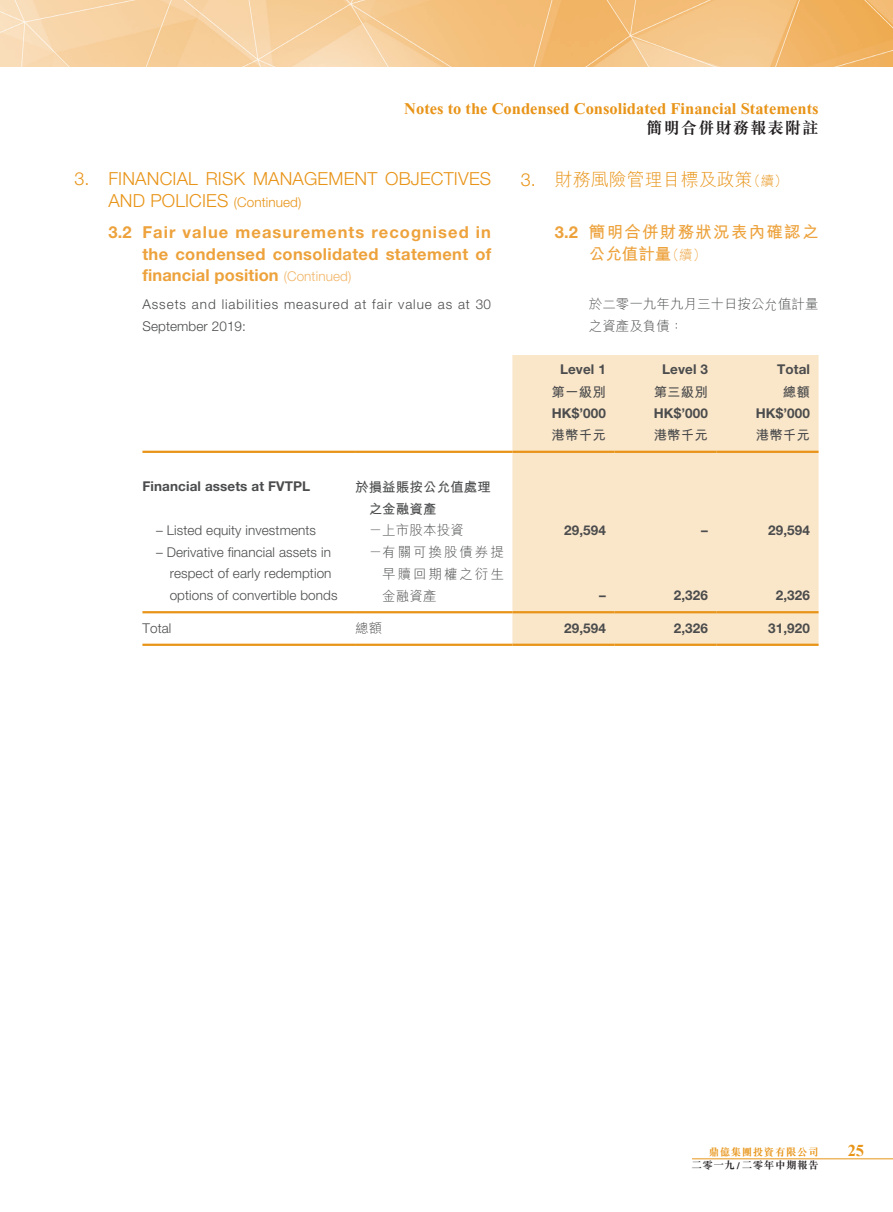
<style>
.page{position:relative;width:893px;height:1212px;background:#fff}
.page>*{position:absolute;margin:0;border:0;box-sizing:border-box;transform-origin:0 0}
.t1{font:300 18px/21.8px "Helvetica Neue LT Std";letter-spacing:.01em;color:#e89418}
.t2{font:300 18px "M Hei HK";color:#e89418}
.t3{font:700 16.5px/21.8px "Helvetica Neue LT Std";letter-spacing:.025em;color:#eda23c;text-align:justify}
.t4{font:700 16.5px "Times New Roman";color:#e89418}
.t5{font:700 16.5px/21.8px "M Hei HK";letter-spacing:.075em;color:#eda23c}
.t6{font:700 16.5px "M Sung HK";letter-spacing:.05em;color:#231f20}
.t7{font:700 16.5px "Times New Roman";color:#e89418}
.t8{font:300 13.5px/21.8px "Helvetica Neue LT Std";letter-spacing:.01em;color:#4b4c4d}
.t9{font:700 13.5px "Helvetica Neue LT Std";letter-spacing:.01em;color:#4b4c4d}
.t10{font:300 13.5px/21.8px "Helvetica Neue LT Std";letter-spacing:.07em;color:#4b4c4d}
.t11{font:300 13.5px/21.8px "M Hei HK";letter-spacing:.01em;color:#4b4c4d;text-align:justify}
.t12{font:700 13.5px/21.8px "M Hei HK";letter-spacing:.01em;color:#4b4c4d}
.t13{font:700 10.5px "M Sung HK";letter-spacing:.05em;color:#231f20}
.t14{font:700 10.5px "M Sung HK";letter-spacing:.05em;color:#e89418}
.s1{font-size:13.5px}
.s2{font-weight:300;font-size:13.5px;color:#f2b568}
.s3{font-family:"Helvetica Neue LT Std"}
.s4{font-weight:300;font-size:13.5px}
</style>
<div class="page">
<img style="left:0;top:0;width:893px;height:67px">
<hr style="left:692px;top:1158px;width:201px;height:1px;background:#e89418">
<div style="left:512px;top:355px;width:307px;height:289px;background:#fae6c9"></div>
<hr style="left:142px;top:451px;width:213px;height:2px;background:#e89418">
<hr style="left:355px;top:451px;width:157px;height:2px;background:#e89418">
<hr style="left:512px;top:451px;width:102px;height:2px;background:#e89418">
<hr style="left:614px;top:451px;width:102px;height:2px;background:#e89418">
<hr style="left:716px;top:451px;width:103px;height:2px;background:#e89418">
<hr style="left:142px;top:611px;width:213px;height:2px;background:#e89418">
<hr style="left:355px;top:611px;width:157px;height:2px;background:#e89418">
<hr style="left:512px;top:611px;width:102px;height:2px;background:#e89418">
<hr style="left:614px;top:611px;width:102px;height:2px;background:#e89418">
<hr style="left:716px;top:611px;width:103px;height:2px;background:#e89418">
<hr style="left:142px;top:644px;width:213px;height:2px;background:#e89418">
<hr style="left:355px;top:644px;width:157px;height:2px;background:#e89418">
<hr style="left:512px;top:644px;width:102px;height:2px;background:#e89418">
<hr style="left:614px;top:644px;width:102px;height:2px;background:#e89418">
<hr style="left:716px;top:644px;width:103px;height:2px;background:#e89418">
<p class="t4" style="left:404px;top:103px;width:416px">Notes to the Condensed Consolidated Financial Statements</p>
<p class="t6" style="left:646px;top:116px;width:174px">簡明合併財務報表附註</p>
<h1 class="t1" style="left:108px;top:167px;width:384px;text-indent:-34px">3. FINANCIAL RISK MANAGEMENT OBJECTIVES<br>AND POLICIES <span class="s1">(Continued)</span></h1>
<p class="t3" style="left:142px;top:221px;width:350px;text-indent:-34px">3.2 Fair value measurements recognised in the condensed consolidated statement of financial position <span class="s2">(Continued)</span></p>
<p class="t10" style="left:142px;top:293px;width:350px">Assets and liabilities measured at fair value as at 30<br>September 2019:</p>
<h1 class="t2" style="left:521px;top:167px;width:268px"><span class="s3">3.</span> 財務風險管理目標及政策<span class="s1">（續）</span></h1>
<p class="t5" style="left:589px;top:220px;width:231px;text-indent:-34px"><span class="s3">3.2</span> 簡明合併財務狀況表內確認之公允值計量<span class="s4">（續）</span></p>
<p class="t11" style="left:589px;top:293px;width:231px">於二零一九年九月三十日按公允值計量之資產及負債：</p>
<p class="t9" style="left:560px;top:361px;width:47px">Level 1</p>
<p class="t9" style="left:662px;top:361px;width:47px">Level 3</p>
<p class="t9" style="left:777px;top:361px;width:34px">Total</p>
<p class="t12" style="left:552px;top:380px;width:56px">第一級別</p>
<p class="t12" style="left:654px;top:380px;width:56px">第三級別</p>
<p class="t12" style="left:783px;top:380px;width:29px">總額</p>
<p class="t9" style="left:552px;top:405px;width:56px">HK$’000</p>
<p class="t9" style="left:654px;top:405px;width:56px">HK$’000</p>
<p class="t9" style="left:756px;top:405px;width:56px">HK$’000</p>
<p class="t12" style="left:552px;top:423px;width:56px">港幣千元</p>
<p class="t12" style="left:654px;top:423px;width:56px">港幣千元</p>
<p class="t12" style="left:756px;top:423px;width:56px">港幣千元</p>
<p class="t9" style="left:142px;top:478px;width:169px">Financial assets at FVTPL</p>
<p class="t12" style="left:369px;top:475px;width:124px;text-indent:-14px">於損益賬按公允值處理之金融資產</p>
<p class="t8" style="left:156px;top:519px;width:162px">– Listed equity investments</p>
<p class="t11" style="left:369px;top:519px;width:97px">－上市股本投資</p>
<p class="t9" style="left:564px;top:522px;width:43px">29,594</p>
<p class="t9" style="left:701px;top:522px;width:8px">–</p>
<p class="t9" style="left:768px;top:522px;width:43px">29,594</p>
<p class="t8" style="left:170px;top:541px;width:169px;text-indent:-14px">– Derivative financial assets in respect of early redemption options of convertible bonds</p>
<p class="t11" style="left:382px;top:541px;width:123px;text-indent:-14px">－有關可換股債券提早贖回期權之衍生金融資產</p>
<p class="t9" style="left:599px;top:587px;width:8px">–</p>
<p class="t9" style="left:674px;top:587px;width:36px">2,326</p>
<p class="t9" style="left:776px;top:587px;width:36px">2,326</p>
<p class="t8" style="left:142px;top:617px;width:30px">Total</p>
<p class="t11" style="left:355px;top:617px;width:29px">總額</p>
<p class="t9" style="left:564px;top:619px;width:43px">29,594</p>
<p class="t9" style="left:674px;top:619px;width:36px">2,326</p>
<p class="t9" style="left:768px;top:619px;width:43px">31,920</p>
<p class="t14" style="left:709px;top:1145px;width:111px">鼎億集團投資有限公司</p>
<p class="t7" style="left:848px;top:1138px;width:18px">25</p>
<p class="t13" style="left:691px;top:1158px;width:129px">二零一九/二零年中期報告</p>
</div>
